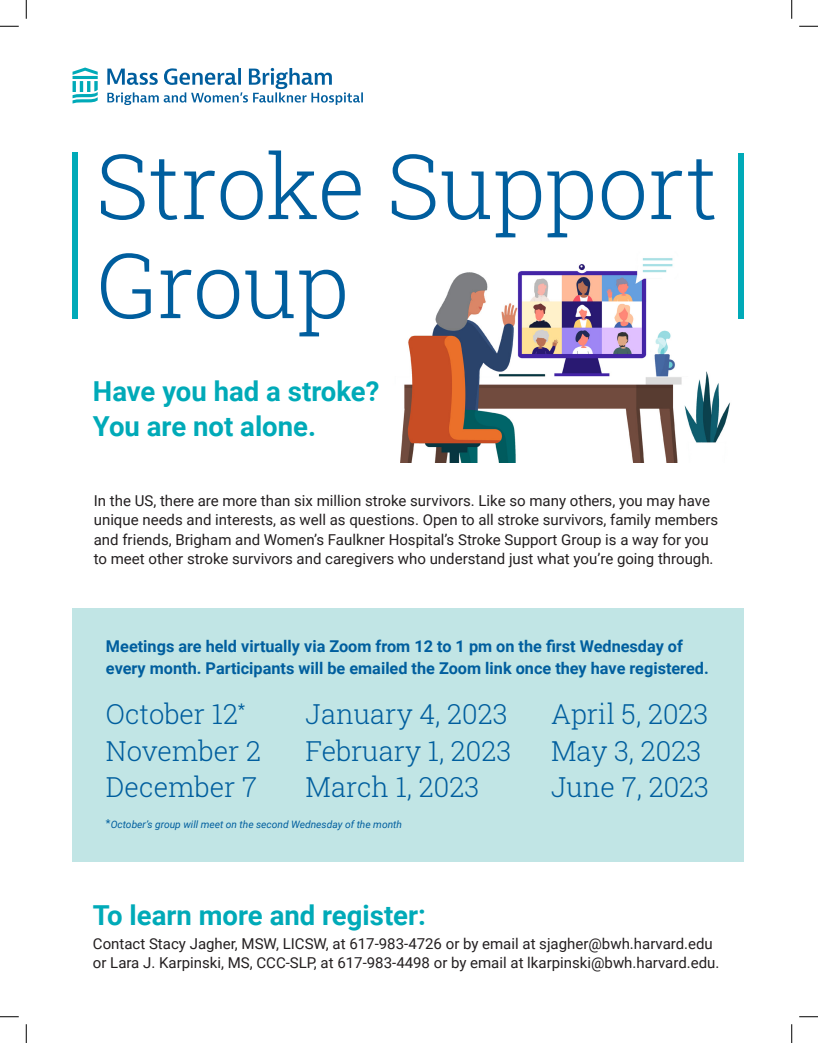
<style>
.page{position:relative;width:818px;height:1043px;background:#fff}
.page>*{position:absolute;margin:0;border:0;box-sizing:border-box;transform-origin:0 0}
.Subhead_1-16pt{font:90px/99px "Roboto Slab";color:#005e9e}
.t1{font:27.5px "Roboto Slab";color:#005e9e}
.t2{font:700 27.5px/35.8px "Roboto";color:#00aab8}
.t3{font:700 16.25px/21.1px "Roboto";color:#005e9e}
.t4{font:15px/19.5px "Roboto";color:#231f20}
.t5{font:italic 10.25px "Roboto";color:#005e9e}
.s1{font-style:normal;font-size:10.88px}
</style>
<div class="page">
<svg style="left:107px;top:68px;width:256px;height:37px"></svg>
<svg style="left:72px;top:68px;width:26px;height:36px"></svg>
<div style="left:72px;top:608px;width:672px;height:253px;background:#c1e5e5"></div>
<img style="left:400px;top:258px;width:330px;height:204px">
<div style="left:72px;top:153px;width:6px;height:166px;background:#00aab8"></div>
<div style="left:738px;top:153px;width:6px;height:166px;background:#00aab8"></div>
<svg style="left:0;top:25px;width:19px;height:2px"></svg>
<svg style="left:799px;top:25px;width:19px;height:2px"></svg>
<svg style="left:0;top:1016px;width:19px;height:1px"></svg>
<svg style="left:799px;top:1016px;width:19px;height:1px"></svg>
<svg style="left:25px;top:0;width:2px;height:19px"></svg>
<svg style="left:25px;top:1024px;width:2px;height:18px"></svg>
<svg style="left:791px;top:0;width:1px;height:19px"></svg>
<svg style="left:791px;top:1024px;width:1px;height:18px"></svg>
<p class="Subhead_1-16pt" style="left:96px;top:135px;width:623px">Stroke Support<br>Group</p>
<p class="t2" style="left:93px;top:372px;width:288px">Have you had a stroke?<br>You are not alone.</p>
<p class="t4" style="left:94px;top:490px;width:626px">In the US, there are more than six million stroke survivors. Like so many others, you may have unique needs and interests, as well as questions. Open to all stroke survivors, family members and friends, Brigham and Women’s Faulkner Hospital’s Stroke Support Group is a way for you to meet other stroke survivors and caregivers who understand just what you’re going through.</p>
<p class="t3" style="left:106px;top:635px;width:604px">Meetings are held virtually via Zoom from 12 to 1 pm on the first Wednesday of every month. Participants will be emailed the Zoom link once they have registered.</p>
<p class="t1" style="left:106px;top:695px;width:140px">October 12<sup>*</sup></p>
<p class="t1" style="left:106px;top:731px;width:156px">November 2</p>
<p class="t1" style="left:106px;top:768px;width:153px">December 7</p>
<p class="t1" style="left:551px;top:695px;width:159px">April 5, 2023</p>
<p class="t1" style="left:551px;top:731px;width:152px">May 3, 2023</p>
<p class="t1" style="left:551px;top:768px;width:159px">June 7, 2023</p>
<p class="t1" style="left:305px;top:695px;width:203px">January 4, 2023</p>
<p class="t1" style="left:305px;top:731px;width:207px">February 1, 2023</p>
<p class="t1" style="left:305px;top:768px;width:175px">March 1, 2023</p>
<p class="t5" style="left:106px;top:816px;width:297px"><span class="s1">*</span>October’s group will meet on the second Wednesday of the month</p>
<p class="t2" style="left:93px;top:896px;width:334px">To learn more and register:</p>
<p class="t4" style="left:93px;top:933px;width:628px">Contact Stacy Jagher, MSW, LICSW, at 617-983-4726 or by email at sjagher@bwh.harvard.edu or Lara J. Karpinski, MS, CCC-SLP, at 617-983-4498 or by email at lkarpinski@bwh.harvard.edu.</p>
</div>
